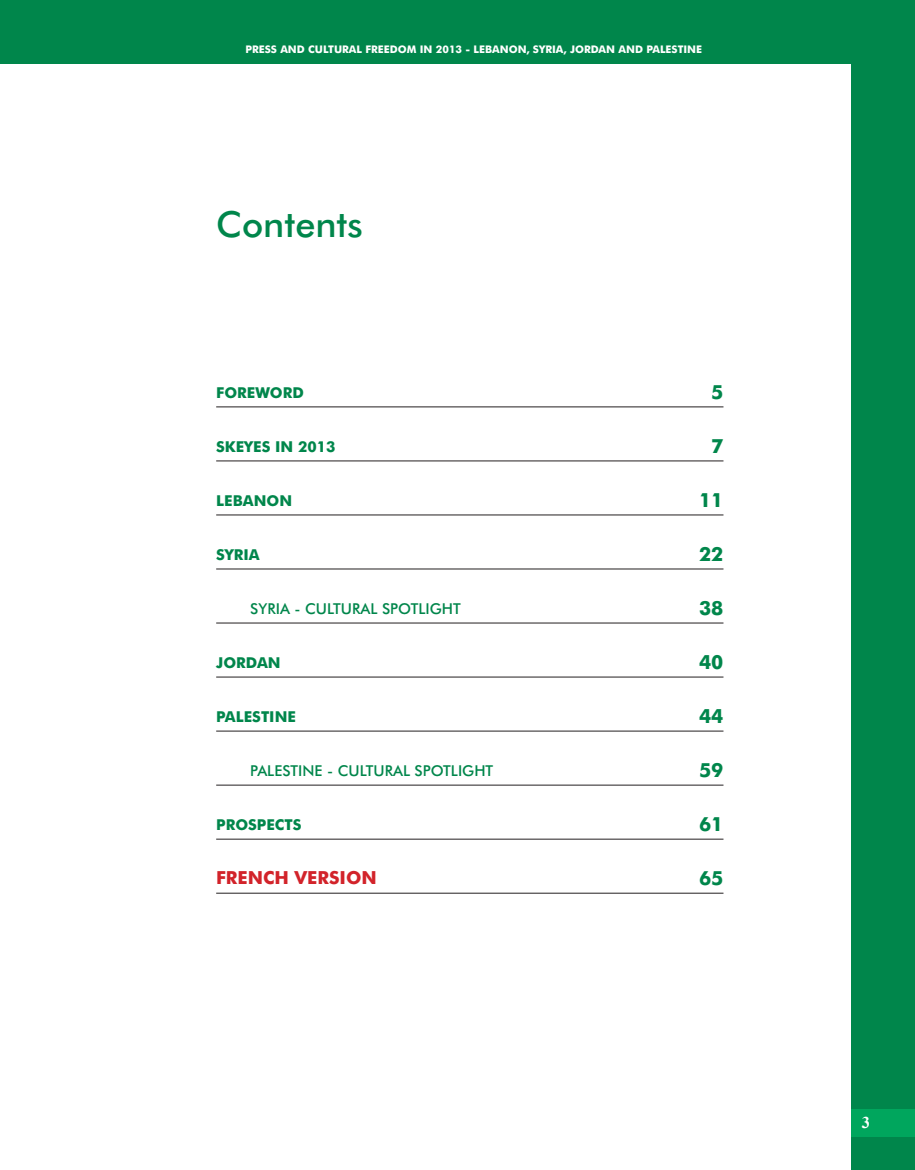
<style>
.page{position:relative;width:915px;height:1170px;background:#fff}
.page>*{position:absolute;margin:0;border:0;box-sizing:border-box;transform-origin:0 0}
.t1{font:500 36px "Futura BT";color:#00864b}
.t2{font:700 19.5px "Futura BT";color:#00864b}
.t3{font:700 18px "Futura BT";color:#d2232a}
.t4{font:700 16.5px "Times New Roman";color:#fff}
.t5{font:700 15px "Futura BT";color:#00864b}
.t6{font:500 15px "Futura BT";color:#00864b}
.t7{font:700 10.5px "Futura BT";color:#fff}
</style>
<div class="page">
<div style="left:0;top:0;width:914px;height:64px;background:#00864b"></div>
<div style="left:850px;top:0;width:64px;height:1169px;background:#00864b"></div>
<div style="left:850px;top:1109px;width:64px;height:27px;background:#00a65d"></div>
<hr style="left:216px;top:406px;width:507px;height:1px;background:#231f20">
<hr style="left:216px;top:460px;width:507px;height:1px;background:#231f20">
<hr style="left:216px;top:514px;width:507px;height:1px;background:#231f20">
<hr style="left:216px;top:568px;width:507px;height:1px;background:#231f20">
<hr style="left:216px;top:622px;width:507px;height:1px;background:#231f20">
<hr style="left:216px;top:676px;width:507px;height:1px;background:#231f20">
<hr style="left:216px;top:730px;width:507px;height:1px;background:#231f20">
<hr style="left:216px;top:784px;width:507px;height:1px;background:#231f20">
<hr style="left:216px;top:838px;width:507px;height:1px;background:#231f20">
<hr style="left:216px;top:892px;width:507px;height:1px;background:#231f20">
<p class="t7" style="left:245px;top:43px;width:458px">PRESS AND CULTURAL FREEDOM IN 2013 - LEBANON, SYRIA, JORDAN AND PALESTINE</p>
<h1 class="t1" style="left:216px;top:202px;width:148px">Contents</h1>
<h3 class="t5" style="left:216px;top:383px;width:89px">FOREWORD</h3>
<h3 class="t5" style="left:216px;top:437px;width:121px">SKEYES IN 2013</h3>
<h3 class="t5" style="left:216px;top:491px;width:77px">LEBANON</h3>
<h3 class="t5" style="left:216px;top:545px;width:45px">SYRIA</h3>
<h3 class="t6" style="left:250px;top:600px;width:212px">SYRIA - CULTURAL SPOTLIGHT</h3>
<h3 class="t5" style="left:216px;top:653px;width:66px">JORDAN</h3>
<h3 class="t5" style="left:216px;top:707px;width:81px">PALESTINE</h3>
<h3 class="t6" style="left:250px;top:762px;width:244px">PALESTINE - CULTURAL SPOTLIGHT</h3>
<h3 class="t5" style="left:216px;top:815px;width:87px">PROSPECTS</h3>
<h3 class="t3" style="left:216px;top:867px;width:162px">FRENCH VERSION</h3>
<h2 class="t2" style="left:711px;top:380px;width:14px">5</h2>
<h2 class="t2" style="left:711px;top:434px;width:14px">7</h2>
<h2 class="t2" style="left:698px;top:488px;width:26px">11</h2>
<h2 class="t2" style="left:698px;top:542px;width:26px">22</h2>
<h2 class="t2" style="left:698px;top:596px;width:26px">38</h2>
<h2 class="t2" style="left:698px;top:650px;width:26px">40</h2>
<h2 class="t2" style="left:698px;top:704px;width:26px">44</h2>
<h2 class="t2" style="left:698px;top:758px;width:26px">59</h2>
<h2 class="t2" style="left:698px;top:812px;width:26px">61</h2>
<h2 class="t2" style="left:698px;top:866px;width:26px">65</h2>
<h3 class="t4" style="left:861px;top:1111px;width:10px">3</h3>
</div>
